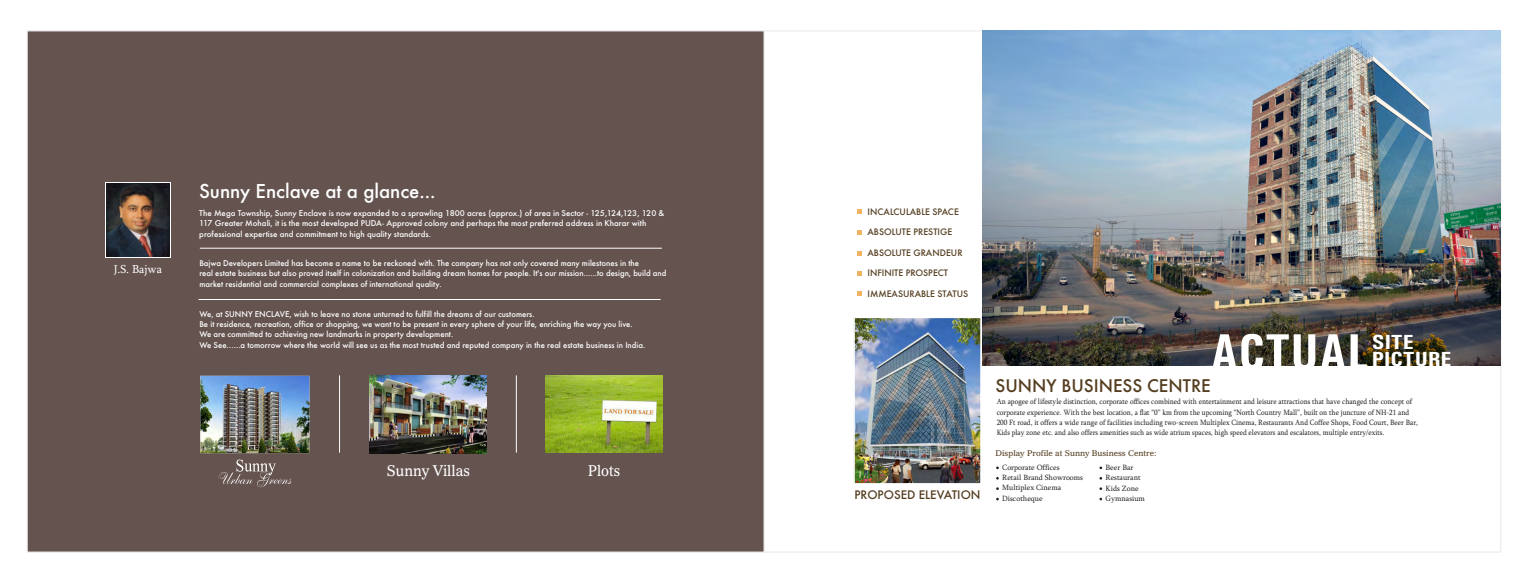
<style>
.page{position:relative;width:1528px;height:583px;background:#fff}
.page>*{position:absolute;margin:0;border:0;box-sizing:border-box;transform-origin:0 0}
.t1{font:700 condensed 51.19px "Univers";color:#fff}
.t2{font:500 21px "Futura TEE";color:#fff}
.t3{font:700 condensed 20.47px/16.6px "Univers";color:#fff;scale:1.17 1}
.t4{font:500 19.16px "Futura TEE";color:#543d1f}
.t5{font:14.96px "Imperial BT";color:#fff;scale:.92 1}
.t6{font:14.96px "Imperial BT";color:#fff;scale:.9 1}
.t7{font:500 12.95px "Futura TEE";color:#543d1f}
.t8{font:11.9px "Sylfaen";color:#fff}
.t9{font:500 9.8px/20.5px "Futura TEE";color:#543d1f}
.t10{font:500 8.75px/10.2px "Futura TEE";color:#fff}
.t11{font:8.05px "Imperial BT";color:#543d1f}
.t12{font:7.79px/10.2px "Sylfaen";color:#231f20;scale:.93 1}
.t13{font:7.79px/10.2px "Sylfaen";color:#231f20}
</style>
<div class="page">
<img style="left:983px;top:30px;width:517px;height:336px">
<div style="left:27px;top:31px;width:737px;height:521px;background:#64534f"></div>
<div style="left:105px;top:182px;width:66px;height:75px;background:#191a20"></div>
<img style="left:106px;top:183px;width:63px;height:73px">
<svg style="left:218px;top:459px;width:74px;height:28px"></svg>
<img style="left:200px;top:376px;width:109px;height:77px">
<img style="left:370px;top:376px;width:116px;height:77px">
<img style="left:545px;top:376px;width:117px;height:77px">
<img style="left:856px;top:319px;width:123px;height:163px">
<div style="left:853px;top:316px;width:129px;height:169px;border:2px solid #fff"></div>
<svg style="left:996px;top:466px;width:3px;height:34px"></svg>
<hr style="left:339px;top:375px;width:1px;height:78px;background:#fff">
<hr style="left:516px;top:375px;width:1px;height:78px;background:#fff">
<svg style="left:857px;top:210px;width:5px;height:4px"></svg>
<svg style="left:857px;top:231px;width:5px;height:4px"></svg>
<svg style="left:857px;top:251px;width:5px;height:5px"></svg>
<svg style="left:857px;top:271px;width:5px;height:4px"></svg>
<svg style="left:857px;top:292px;width:5px;height:4px"></svg>
<hr style="left:200px;top:248px;width:462px;height:1px;background:#fff">
<hr style="left:198px;top:299px;width:462px;height:1px;background:#fff">
<h2 class="t2" style="left:199px;top:182px;width:238px">Sunny Enclave at a glance...</h2>
<p class="t10" style="left:199px;top:209px;width:467px">The Mega Township, Sunny Enclave is now expanded to a sprawling 1800 acres (approx.) of area in Sector - 125,124,123, 120 &amp;<br>117 Greater Mohali, it is the most developed PUDA- Approved colony and perhaps the most preferred address in Kharar with professional expertise and commitment to high quality standards.</p>
<h3 class="t8" style="left:114px;top:264px;width:50px">J.S. Bajwa</h3>
<p class="t10" style="left:199px;top:259px;width:468px">Bajwa Developers Limited has become a name to be reckoned with. The company has not only covered many milestones in the<br>real estate business but also proved itself in colonization and building dream homes for people. It's our mission......to design, build and market residential and commercial complexes of international quality.</p>
<p class="t10" style="left:199px;top:310px;width:447px">We, at SUNNY ENCLAVE, wish to leave no stone unturned to fulfill the dreams of our customers.<br>Be it residence, recreation, office or shopping, we want to be present in every sphere of your life, enriching the way you live.<br>We are committed to achieving new landmarks in property development.<br>We See…...a tomorrow where the world will see us as the most trusted and reputed company in the real estate business in India.</p>
<h3 class="t5" style="left:387px;top:464px;width:92px">Sunny Villas</h3>
<h3 class="t6" style="left:588px;top:464px;width:37px">Plots</h3>
<p class="t9" style="left:867px;top:202px;width:93px">INCALCULABLE SPACE</p>
<p class="t9" style="left:867px;top:223px;width:96px">ABSOLUTE PRESTIGE<br>ABSOLUTE GRANDEUR</p>
<p class="t9" style="left:867px;top:264px;width:102px">INFINITE PROSPECT<br>IMMEASURABLE STATUS</p>
<h3 class="t7" style="left:854px;top:489px;width:128px">PROPOSED ELEVATION</h3>
<h1 class="t1" style="left:1210px;top:334px;width:160px">ACTUAL</h1>
<h3 class="t3" style="left:1372px;top:336px;width:70px">SITE<br>PICTURE</h3>
<h3 class="t4" style="left:995px;top:378px;width:217px">SUNNY BUSINESS CENTRE</h3>
<p class="t12" style="left:997px;top:397px;width:454px">An apogee of lifestyle distinction, corporate offices combined with entertainment and leisure attractions that have changed the concept of corporate experience. With the best location, a flat “0” km from the upcoming “North Country Mall”, built on the juncture of NH-21 and 200 Ft road, it offers a wide range of facilities including two-screen Multiplex Cinema, Restaurants And Coffee Shops, Food Court, Beer Bar, Kids play zone etc. and also offers amenities such as wide atrium spaces, high speed elevators and escalators, multiple entry/exits.</p>
<p class="t11" style="left:995px;top:450px;width:162px">Display Profile at Sunny Business Centre:</p>
<p class="t13" style="left:1100px;top:463px;width:47px">· Beer Bar<br>· Restaurant<br>· Kids Zone<br>· Gymnasium</p>
<p class="t13" style="left:996px;top:463px;width:88px">· Corporate Offices<br>· Retail Brand Showrooms · Multiplex Cinema<br>· Discotheque</p>
</div>
